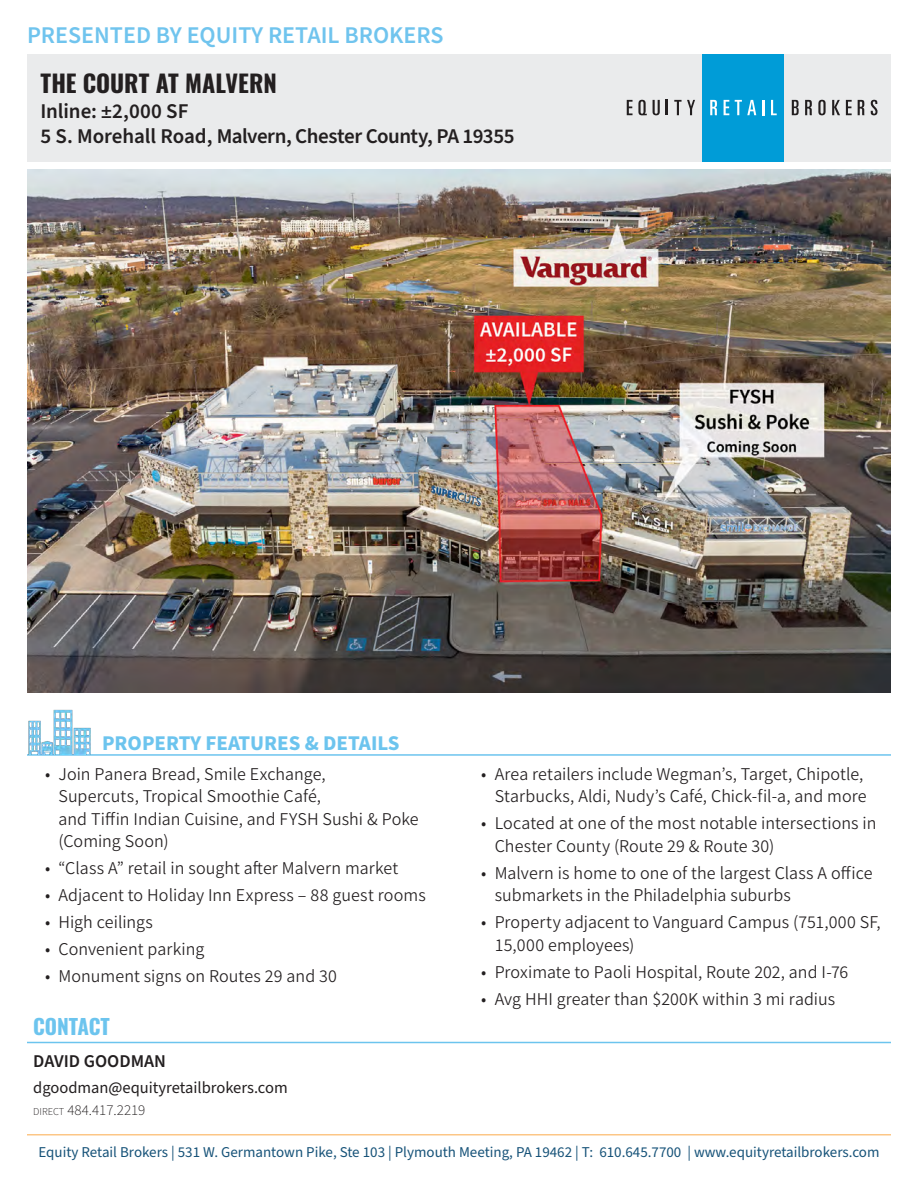
<style>
.page{position:relative;width:918px;height:1188px;background:#fff}
.page>*{position:absolute;margin:0;border:0;box-sizing:border-box;transform-origin:0 0}
.t1{font:600 24px "Source Sans Pro";color:#70c4ee}
.t2{font:700 24px "Oswald";letter-spacing:.005em;color:#231f20}
.t3{font:600 21px/25.2px "Source Sans Pro";letter-spacing:-.015em;color:#231f20}
.t4{font:700 21px "Source Sans Pro";color:#6cc4ee}
.t5{font:700 21px "Oswald";color:#6cc4ee}
.t6{font:18px/22.5px "Source Sans Variable";color:#231f20}
.t7{font:600 18px "Source Sans Pro";color:#231f20}
.t8{font:16.5px "Source Sans Pro";color:#231f20}
.t9{font:15px "Source Sans Pro";color:#175379}
.t10{font:300 15px "Source Sans Pro";color:#231f20}
.s1{font-size:10.5px}
</style>
<div class="page">
<div style="left:27px;top:54px;width:864px;height:108px;background:#eaebec"></div>
<svg style="left:666px;top:100px;width:2px;height:15px"></svg>
<div style="left:702px;top:54px;width:81px;height:108px;background:#009cd7"></div>
<svg style="left:627px;top:100px;width:20px;height:15px"></svg>
<svg style="left:653px;top:100px;width:7px;height:15px"></svg>
<svg style="left:674px;top:100px;width:21px;height:15px"></svg>
<svg style="left:710px;top:100px;width:7px;height:15px"></svg>
<svg style="left:724px;top:100px;width:5px;height:15px"></svg>
<svg style="left:735px;top:100px;width:21px;height:15px"></svg>
<svg style="left:762px;top:100px;width:2px;height:15px"></svg>
<svg style="left:771px;top:100px;width:6px;height:15px"></svg>
<svg style="left:792px;top:100px;width:7px;height:15px"></svg>
<svg style="left:805px;top:100px;width:7px;height:15px"></svg>
<svg style="left:818px;top:100px;width:8px;height:15px"></svg>
<svg style="left:832px;top:100px;width:8px;height:15px"></svg>
<svg style="left:846px;top:100px;width:6px;height:15px"></svg>
<svg style="left:858px;top:100px;width:6px;height:15px"></svg>
<svg style="left:871px;top:100px;width:7px;height:15px"></svg>
<hr style="left:27px;top:1042px;width:864px;height:1px;background:#6cc4ee">
<hr style="left:27px;top:754px;width:864px;height:2px;background:#6cc4ee">
<img style="left:28px;top:709px;width:64px;height:46px">
<hr style="left:27px;top:1134px;width:864px;height:2px;background:#fcc686">
<img style="left:27px;top:169px;width:864px;height:524px">
<h1 class="t1" style="left:27px;top:19px;width:418px">PRESENTED BY EQUITY RETAIL BROKERS</h1>
<h1 class="t2" style="left:40px;top:70px;width:238px">THE COURT AT MALVERN</h1>
<p class="t3" style="left:40px;top:99px;width:475px">Inline: ±2,000 SF<br>5 S. Morehall Road, Malvern, Chester County, PA 19355</p>
<p class="t4" style="left:102px;top:729px;width:299px">PROPERTY FEATURES &amp; DETAILS</p>
<p class="t6" style="left:58px;top:763px;width:362px;text-indent:-14px">• Join Panera Bread, Smile Exchange,<br>Supercuts, Tropical Smoothie Café,<br>and Tiffin Indian Cuisine, and FYSH Sushi &amp; Poke (Coming Soon)</p>
<p class="t6" style="left:45px;top:857px;width:355px">• “Class A” retail in sought after Malvern market</p>
<p class="t6" style="left:45px;top:884px;width:382px">• Adjacent to Holiday Inn Express – 88 guest rooms</p>
<p class="t6" style="left:45px;top:911px;width:109px">• High ceilings</p>
<p class="t6" style="left:45px;top:938px;width:161px">• Convenient parking</p>
<p class="t6" style="left:45px;top:965px;width:294px">• Monument signs on Routes 29 and 30</p>
<p class="t6" style="left:481px;top:763px;width:387px;text-align:right">• Area retailers include Wegman’s, Target, Chipotle,<br>Starbucks, Aldi, Nudy’s Café, Chick-fil-a, and more</p>
<p class="t6" style="left:495px;top:812px;width:383px;text-indent:-14px">• Located at one of the most notable intersections in<br>Chester County (Route 29 &amp; Route 30)</p>
<p class="t6" style="left:495px;top:862px;width:379px;text-indent:-14px">• Malvern is home to one of the largest Class A office submarkets in the Philadelphia suburbs</p>
<p class="t6" style="left:495px;top:911px;width:388px;text-indent:-14px">• Property adjacent to Vanguard Campus (751,000 SF,<br>15,000 employees)</p>
<p class="t6" style="left:481px;top:961px;width:369px">• Proximate to Paoli Hospital, Route 202, and I-76</p>
<p class="t6" style="left:481px;top:988px;width:356px">• Avg HHI greater than $200K within 3 mi radius</p>
<p class="t5" style="left:33px;top:1015px;width:78px">CONTACT</p>
<p class="t7" style="left:33px;top:1049px;width:134px">DAVID GOODMAN</p>
<p class="t8" style="left:33px;top:1076px;width:256px">dgoodman@equityretailbrokers.com</p>
<p class="t10" style="left:33px;top:1100px;width:114px"><span class="s1">DIRECT</span> 484.417.2219</p>
<p class="t9" style="left:39px;top:1142px;width:842px">Equity Retail Brokers | 531 W. Germantown Pike, Ste 103 | Plymouth Meeting, PA 19462 | T: 610.645.7700 | www.equityretailbrokers.com</p>
</div>
